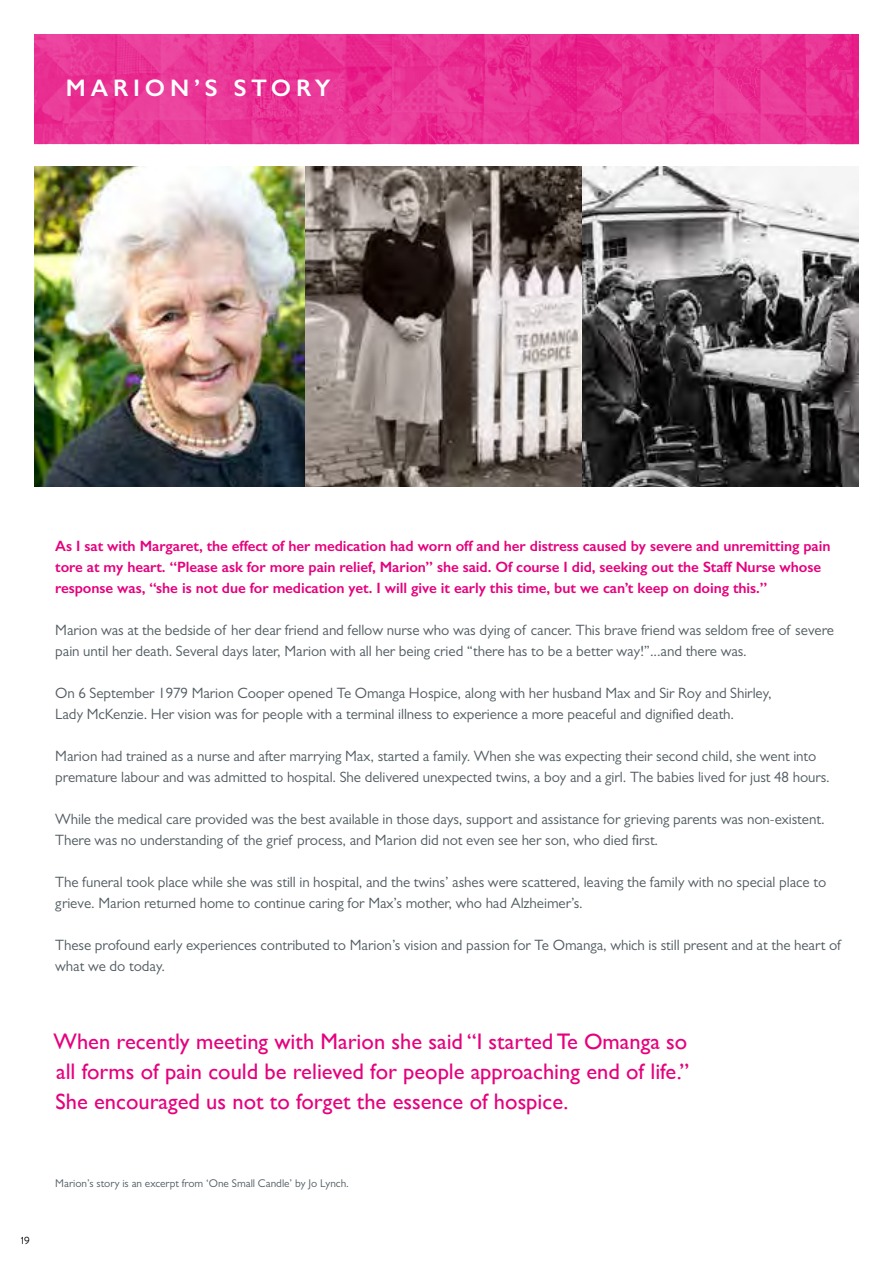
<style>
.page{position:relative;width:893px;height:1263px;background:#fff}
.page>*{position:absolute;margin:0;border:0;box-sizing:border-box;transform-origin:0 0}
.t1{font:600 24px "Gill Sans";letter-spacing:.2em;color:#fff}
.t2{font:22.5px/30px "Gill Sans";color:#e6007d;text-align:justify}
.t3{font:15px/21px "Gill Sans";letter-spacing:-.005em;color:#535d62}
.t4{font:600 15px/21px "Gill Sans";letter-spacing:-.005em;color:#e6007d}
.t5{font:11.25px "Gill Sans";color:#535d62}
.t6{font:10.5px "Brandon Grotesque";color:#000}
</style>
<div class="page">
<img style="left:34px;top:34px;width:825px;height:111px">
<img style="left:34px;top:167px;width:271px;height:320px">
<img style="left:305px;top:167px;width:278px;height:320px">
<img style="left:583px;top:167px;width:276px;height:320px">
<h1 class="t1" style="left:66px;top:74px;width:266px">MARION’S STORY</h1>
<p class="t4" style="left:55px;top:535px;width:777px">As I sat with Margaret, the effect of her medication had worn off and her distress caused by severe and unremitting pain tore at my heart. “Please ask for more pain relief, Marion” she said. Of course I did, seeking out the Staff Nurse whose response was, “she is not due for medication yet. I will give it early this time, but we can’t keep on doing this.”</p>
<p class="t3" style="left:55px;top:619px;width:780px">Marion was at the bedside of her dear friend and fellow nurse who was dying of cancer. This brave friend was seldom free of severe pain until her death. Several days later, Marion with all her being cried “there has to be a better way!”...and there was.</p>
<p class="t3" style="left:55px;top:682px;width:718px">On 6 September 1979 Marion Cooper opened Te Omanga Hospice, along with her husband Max and Sir Roy and Shirley,<br>Lady McKenzie. Her vision was for people with a terminal illness to experience a more peaceful and dignified death.</p>
<p class="t3" style="left:55px;top:745px;width:776px">Marion had trained as a nurse and after marrying Max, started a family. When she was expecting their second child, she went into premature labour and was admitted to hospital. She delivered unexpected twins, a boy and a girl. The babies lived for just 48 hours.</p>
<p class="t3" style="left:55px;top:808px;width:771px">While the medical care provided was the best available in those days, support and assistance for grieving parents was non-existent.<br>There was no understanding of the grief process, and Marion did not even see her son, who died first.</p>
<p class="t3" style="left:55px;top:871px;width:772px">The funeral took place while she was still in hospital, and the twins’ ashes were scattered, leaving the family with no special place to grieve. Marion returned home to continue caring for Max’s mother, who had Alzheimer’s.</p>
<p class="t3" style="left:55px;top:934px;width:787px">These profound early experiences contributed to Marion’s vision and passion for Te Omanga, which is still present and at the heart of what we do today.</p>
<h2 class="t2" style="left:54px;top:1026px;width:637px">When recently meeting with Marion she said “I started Te Omanga so all forms of pain could be relieved for people approaching end of life.” She encouraged us not to forget the essence of hospice.</h2>
<p class="t6" style="left:21px;top:1233px;width:11px">19</p>
<p class="t5" style="left:55px;top:1177px;width:295px">Marion’s story is an excerpt from ‘One Small Candle’ by Jo Lynch.</p>
</div>
